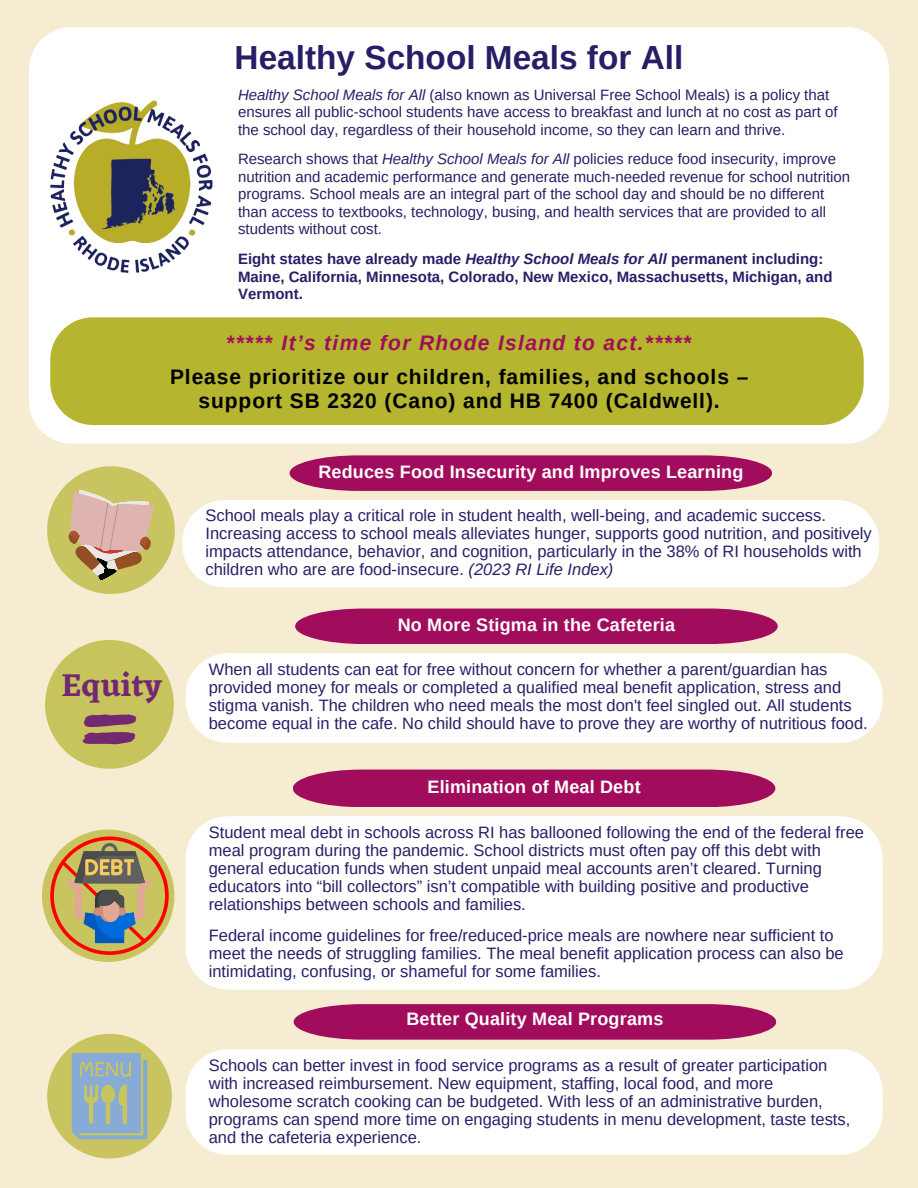
<style>
.page{position:relative;width:918px;height:1188px;background:#f6ecd2}
.page>*{position:absolute;margin:0;border:0;box-sizing:border-box;transform-origin:0 0}
.t1{font:700 33.3px "Arimo";color:#261f67}
.t2{font:600 33px "Eczar";color:#732871}
.t3{font:700 21px/33.8px "Arimo";letter-spacing:.045em;color:#000;text-align:center}
.t4{font:700 18px "Arimo";letter-spacing:.01em;color:#fff}
.t5{font:16.5px/18px "Arimo";color:#261f67}
.t6{font:15px/17.5px "Arimo";color:#261f67}
.t7{font:700 15px/17.5px "Arimo";color:#261f67}
.s1{font-style:italic}
.s2{color:#a20c5c}
.s3{font-style:italic;color:#a20c5c}
</style>
<div class="page">
<svg style="left:290px;top:455px;width:482px;height:36px;background:#a81c64"></svg>
<div style="left:182px;top:500px;width:697px;height:87px;background:#fff"></div>
<svg style="left:47px;top:466px;width:128px;height:128px"></svg>
<div style="left:186px;top:1049px;width:697px;height:106px;background:#fff"></div>
<svg style="left:294px;top:1004px;width:482px;height:36px;background:#a81c64"></svg>
<svg style="left:47px;top:1034px;width:125px;height:125px"></svg>
<svg style="left:42px;top:830px;width:132px;height:132px"></svg>
<div style="left:186px;top:816px;width:697px;height:174px;background:#fff"></div>
<div style="left:293px;top:770px;width:482px;height:37px;background:#a20c5c"></div>
<svg style="left:45px;top:640px;width:129px;height:129px"></svg>
<div style="left:186px;top:653px;width:697px;height:90px;background:#fff"></div>
<div style="left:295px;top:609px;width:483px;height:35px;background:#a20c5c"></div>
<div style="left:29px;top:27px;width:860px;height:417px;background:#fff"></div>
<img style="left:50px;top:101px;width:162px;height:172px">
<div style="left:50px;top:317px;width:814px;height:108px;background:#b5b52f"></div>
<h1 class="t1" style="left:235px;top:35px;width:450px">Healthy School Meals for All</h1>
<p class="t6" style="left:238px;top:86px;width:601px"><span class="s1">Healthy School Meals for All</span> (also known as Universal Free School Meals) is a policy that ensures all public-school students have access to breakfast and lunch at no cost as part of the school day, regardless of their household income, so they can learn and thrive.</p>
<p class="t6" style="left:238px;top:150px;width:614px">Research shows that <span class="s1">Healthy School Meals for All</span> policies reduce food insecurity, improve nutrition and academic performance and generate much-needed revenue for school nutrition programs. School meals are an integral part of the school day and should be no different than access to textbooks, technology, busing, and health services that are provided to all students without cost.</p>
<p class="t7" style="left:238px;top:250px;width:596px">Eight states have already made <span class="s1">Healthy School Meals for All</span> permanent including:<br>Maine, California, Minnesota, Colorado, New Mexico, Massachusetts, Michigan, and<br>Vermont.</p>
<p class="t3" style="left:170px;top:327px;width:580px"><span class="s2">*****</span> <span class="s3">It’s time for Rhode Island to act.*****<br></span>Please prioritize our children, families, and schools –</p>
<p class="t3" style="left:199px;top:384px;width:523px">support SB 2320 (Cano) and HB 7400 (Caldwell).</p>
<h2 class="t2" style="left:62px;top:666px;width:102px">Equity</h2>
<p class="t4" style="left:318px;top:459px;width:427px">Reduces Food Insecurity and Improves Learning</p>
<p class="t5" style="left:206px;top:507px;width:668px">School meals play a critical role in student health, well-being, and academic success.<br>Increasing access to school meals alleviates hunger, supports good nutrition, and positively impacts attendance, behavior, and cognition, particularly in the 38% of RI households with children who are are food-insecure. <span class="s1">(2023 RI Life Index)</span></p>
<p class="t4" style="left:398px;top:612px;width:279px">No More Stigma in the Cafeteria</p>
<p class="t5" style="left:209px;top:661px;width:661px">When all students can eat for free without concern for whether a parent/guardian has provided money for meals or completed a qualified meal benefit application, stress and stigma vanish. The children who need meals the most don't feel singled out. All students become equal in the cafe. No child should have to prove they are worthy of nutritious food.</p>
<p class="t4" style="left:428px;top:775px;width:215px">Elimination of Meal Debt</p>
<p class="t5" style="left:209px;top:824px;width:657px">Student meal debt in schools across RI has ballooned following the end of the federal free meal program during the pandemic. School districts must often pay off this debt with general education funds when student unpaid meal accounts aren’t cleared. Turning educators into “bill collectors” isn’t compatible with building positive and productive relationships between schools and families.</p>
<p class="t5" style="left:209px;top:927px;width:637px">Federal income guidelines for free/reduced-price meals are nowhere near sufficient to meet the needs of struggling families. The meal benefit application process can also be intimidating, confusing, or shameful for some families.</p>
<p class="t4" style="left:406px;top:1007px;width:258px">Better Quality Meal Programs</p>
<p class="t5" style="left:209px;top:1056px;width:643px">Schools can better invest in food service programs as a result of greater participation with increased reimbursement. New equipment, staffing, local food, and more wholesome scratch cooking can be budgeted. With less of an administrative burden, programs can spend more time on engaging students in menu development, taste tests, and the cafeteria experience.</p>
</div>
